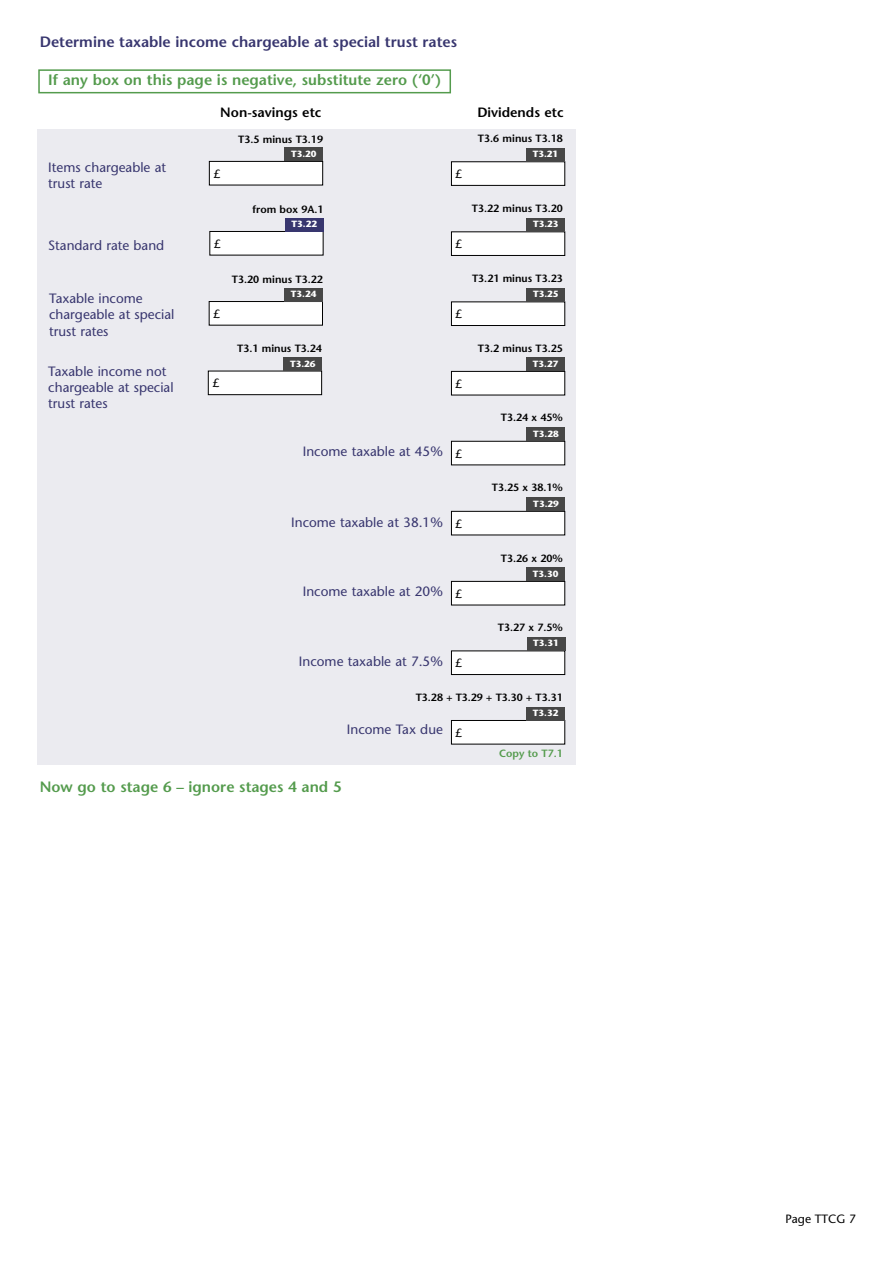
<style>
.page{position:relative;width:893px;height:1263px;background:#fff}
.page>*{position:absolute;margin:0;border:0;box-sizing:border-box;transform-origin:0 0}
.t1{font:600 15px "Stone Sans";color:#549b4d}
.t2{font:600 15px "Stone Sans";color:#38366f}
.t3{font:13.5px/16.2px "Stone Sans";color:#38366f}
.t4{font:600 13.5px "Stone Sans";color:#000}
.t5{font:12px "Stone Sans";color:#000}
.t6{font:600 10.5px "Stone Sans";color:#000}
.t7{font:600 10.5px "Stone Sans";color:#549b4d}
.t8{font:700 9px "Stone Sans";color:#fff}
</style>
<div class="page">
<div style="left:38px;top:129px;width:538px;height:635px;background:#ebebf0"></div>
<div style="left:209px;top:161px;width:114px;height:24px;background:#fff"></div>
<div style="left:209px;top:161px;width:114px;height:24px;border:1px solid #000"></div>
<div style="left:285px;top:148px;width:38px;height:13px;background:#474747"></div>
<div style="left:451px;top:162px;width:114px;height:23px;background:#fff"></div>
<div style="left:451px;top:162px;width:114px;height:24px;border:1px solid #000"></div>
<div style="left:527px;top:148px;width:38px;height:14px;background:#474747"></div>
<div style="left:210px;top:231px;width:113px;height:24px;background:#fff"></div>
<div style="left:285px;top:218px;width:38px;height:13px;background:#38366f"></div>
<div style="left:451px;top:232px;width:114px;height:23px;background:#fff"></div>
<div style="left:451px;top:232px;width:114px;height:24px;border:1px solid #000"></div>
<div style="left:527px;top:218px;width:38px;height:14px;background:#474747"></div>
<div style="left:209px;top:301px;width:113px;height:24px;background:#fff"></div>
<div style="left:209px;top:301px;width:114px;height:24px;border:1px solid #000"></div>
<div style="left:284px;top:288px;width:39px;height:13px;background:#474747"></div>
<div style="left:451px;top:302px;width:114px;height:23px;background:#fff"></div>
<div style="left:451px;top:302px;width:114px;height:24px;border:1px solid #000"></div>
<div style="left:527px;top:288px;width:38px;height:14px;background:#474747"></div>
<div style="left:208px;top:371px;width:114px;height:24px;background:#fff"></div>
<div style="left:208px;top:371px;width:114px;height:24px;border:1px solid #000"></div>
<div style="left:284px;top:357px;width:38px;height:14px;background:#474747"></div>
<div style="left:451px;top:371px;width:114px;height:24px;background:#fff"></div>
<div style="left:451px;top:371px;width:114px;height:24px;border:1px solid #000"></div>
<div style="left:527px;top:358px;width:38px;height:13px;background:#474747"></div>
<div style="left:451px;top:441px;width:114px;height:24px;background:#fff"></div>
<div style="left:451px;top:441px;width:114px;height:24px;border:1px solid #000"></div>
<div style="left:527px;top:428px;width:38px;height:13px;background:#474747"></div>
<div style="left:451px;top:511px;width:114px;height:24px;background:#fff"></div>
<div style="left:451px;top:511px;width:114px;height:24px;border:1px solid #000"></div>
<div style="left:527px;top:498px;width:38px;height:13px;background:#474747"></div>
<div style="left:451px;top:581px;width:114px;height:24px;background:#fff"></div>
<div style="left:451px;top:581px;width:114px;height:24px;border:1px solid #000"></div>
<div style="left:527px;top:568px;width:38px;height:13px;background:#474747"></div>
<div style="left:451px;top:651px;width:114px;height:23px;background:#fff"></div>
<div style="left:451px;top:651px;width:114px;height:24px;border:1px solid #000"></div>
<div style="left:527px;top:637px;width:38px;height:14px;background:#474747"></div>
<div style="left:451px;top:720px;width:114px;height:24px;background:#fff"></div>
<div style="left:451px;top:720px;width:114px;height:24px;border:1px solid #000"></div>
<div style="left:527px;top:707px;width:38px;height:13px;background:#474747"></div>
<div style="left:38px;top:69px;width:413px;height:24px;border:2px solid #549b4d"></div>
<p class="t2" style="left:40px;top:36px;width:419px">Determine taxable income chargeable at special trust rates</p>
<p class="t1" style="left:48px;top:74px;width:394px">If any box on this page is negative, substitute zero (‘0’)</p>
<p class="t4" style="left:220px;top:107px;width:103px">Non-savings etc</p>
<p class="t4" style="left:477px;top:107px;width:88px">Dividends etc</p>
<p class="t6" style="left:238px;top:135px;width:86px">T3.5 minus T3.19</p>
<p class="t6" style="left:478px;top:134px;width:86px">T3.6 minus T3.18</p>
<p class="t8" style="left:291px;top:150px;width:27px">T3.20</p>
<p class="t8" style="left:533px;top:151px;width:27px">T3.21</p>
<p class="t3" style="left:48px;top:161px;width:119px">Items chargeable at trust rate</p>
<p class="t5" style="left:214px;top:169px;width:8px">£</p>
<p class="t5" style="left:456px;top:169px;width:8px">£</p>
<p class="t6" style="left:252px;top:205px;width:73px">from box 9A.1</p>
<p class="t6" style="left:472px;top:204px;width:92px">T3.22 minus T3.20</p>
<p class="t8" style="left:291px;top:220px;width:27px">T3.22</p>
<p class="t8" style="left:533px;top:221px;width:27px">T3.23</p>
<p class="t3" style="left:48px;top:238px;width:118px">Standard rate band</p>
<p class="t5" style="left:214px;top:239px;width:8px">£</p>
<p class="t5" style="left:456px;top:239px;width:8px">£</p>
<p class="t6" style="left:232px;top:275px;width:92px">T3.20 minus T3.22</p>
<p class="t6" style="left:472px;top:274px;width:92px">T3.21 minus T3.23</p>
<p class="t3" style="left:49px;top:292px;width:127px">Taxable income chargeable at special trust rates</p>
<p class="t5" style="left:214px;top:309px;width:8px">£</p>
<p class="t8" style="left:291px;top:290px;width:27px">T3.24</p>
<p class="t5" style="left:456px;top:309px;width:8px">£</p>
<p class="t8" style="left:533px;top:291px;width:27px">T3.25</p>
<p class="t6" style="left:237px;top:345px;width:86px">T3.1 minus T3.24</p>
<p class="t6" style="left:478px;top:344px;width:86px">T3.2 minus T3.25</p>
<p class="t3" style="left:48px;top:364px;width:127px">Taxable income not chargeable at special trust rates</p>
<p class="t5" style="left:213px;top:379px;width:8px">£</p>
<p class="t8" style="left:290px;top:360px;width:27px">T3.26</p>
<p class="t5" style="left:456px;top:379px;width:8px">£</p>
<p class="t8" style="left:533px;top:360px;width:27px">T3.27</p>
<p class="t6" style="left:501px;top:414px;width:63px">T3.24 x 45%</p>
<p class="t8" style="left:533px;top:430px;width:27px">T3.28</p>
<p class="t3" style="left:303px;top:445px;width:142px">Income taxable at 45%</p>
<p class="t5" style="left:456px;top:449px;width:8px">£</p>
<p class="t6" style="left:492px;top:484px;width:72px">T3.25 x 38.1%</p>
<p class="t8" style="left:533px;top:500px;width:27px">T3.29</p>
<p class="t3" style="left:291px;top:515px;width:153px">Income taxable at 38.1%</p>
<p class="t5" style="left:456px;top:519px;width:8px">£</p>
<p class="t6" style="left:501px;top:554px;width:63px">T3.26 x 20%</p>
<p class="t8" style="left:533px;top:570px;width:27px">T3.30</p>
<p class="t3" style="left:303px;top:585px;width:142px">Income taxable at 20%</p>
<p class="t5" style="left:456px;top:589px;width:8px">£</p>
<p class="t6" style="left:498px;top:623px;width:66px">T3.27 x 7.5%</p>
<p class="t8" style="left:533px;top:640px;width:27px">T3.31</p>
<p class="t3" style="left:299px;top:655px;width:145px">Income taxable at 7.5%</p>
<p class="t6" style="left:416px;top:693px;width:149px">T3.28 + T3.29 + T3.30 + T3.31</p>
<p class="t5" style="left:456px;top:728px;width:8px">£</p>
<p class="t5" style="left:456px;top:658px;width:8px">£</p>
<p class="t8" style="left:533px;top:709px;width:27px">T3.32</p>
<p class="t7" style="left:499px;top:749px;width:65px">Copy to T7.1</p>
<p class="t3" style="left:347px;top:723px;width:98px">Income Tax due</p>
<p class="t1" style="left:40px;top:781px;width:303px">Now go to stage 6 – ignore stages 4 and 5</p>
<p class="t5" style="left:785px;top:1214px;width:72px">Page TTCG 7</p>
</div>
